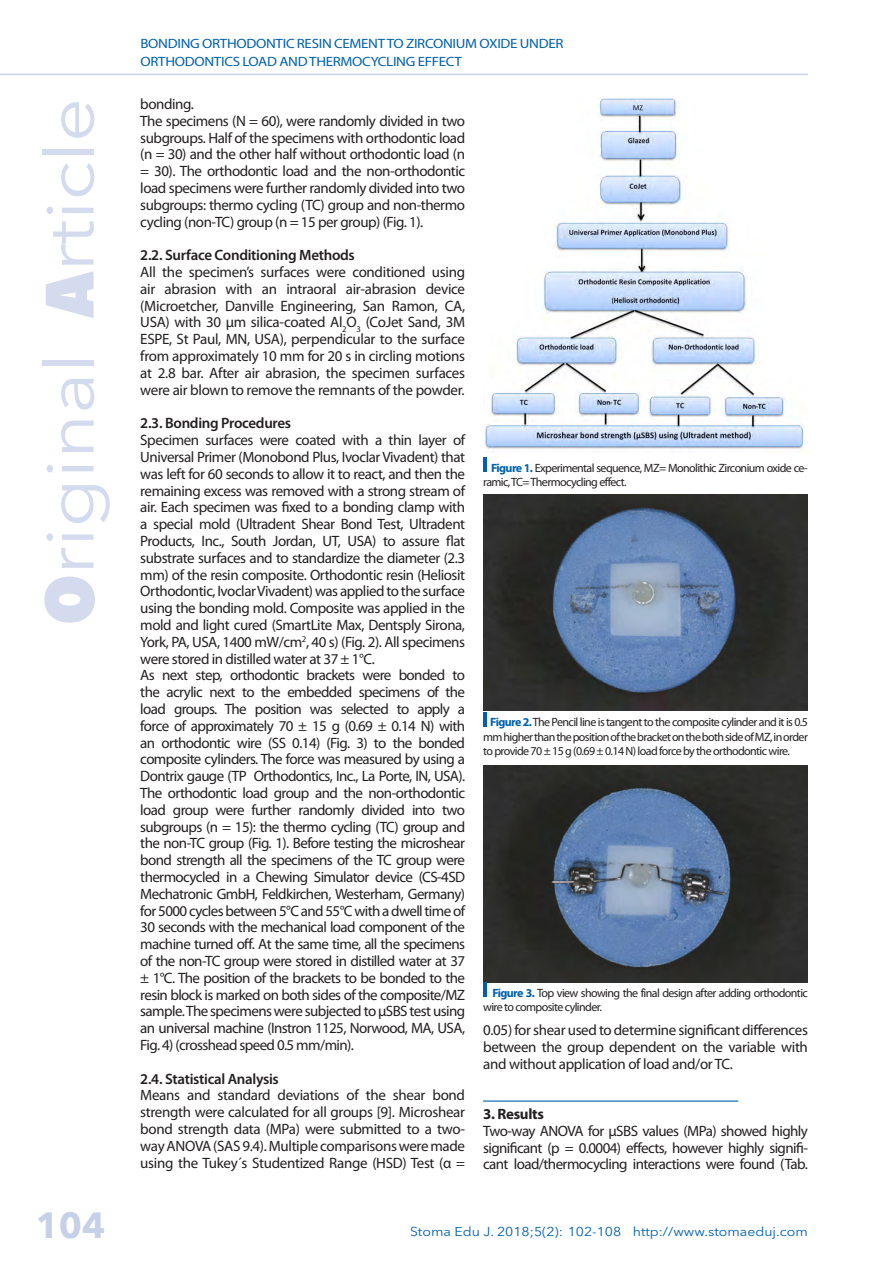
<style>
.page{position:relative;width:893px;height:1263px;background:#fff}
.page>*{position:absolute;margin:0;border:0;box-sizing:border-box;transform-origin:0 0}
.t1{font:67.5px "Avenir Next LT Pro";color:#d4dbee;scale:1.15 1}
.t2{font:700 36px "Avenir Next LT Pro";color:#c7d0e9}
.Paragraph{font:15px/16.8px "Myriad Pro";letter-spacing:-.03em;color:#231f20;text-align:justify}
.Paragraph-2{font:600 15px "Myriad Pro";letter-spacing:-.02em;color:#231f20}
.Paragraph-3{font:700 15px "Myriad Pro";letter-spacing:-.02em;color:#231f20}
.t3{font:13.5px "Myriad Pro";letter-spacing:-.02em;color:#0160ae;scale:1.11 1}
.t4{font:12.75px "Avenir Next LT Pro";color:#0160ae;scale:1.11 1}
.t5{font:12px/14.4px "Myriad Pro";letter-spacing:-.05em;color:#231f20}
.s1{font-weight:800;font-stretch:condensed}
.s2{font-weight:700;color:#0160ae}
</style>
<div class="page">
<hr style="left:0;top:74px;width:808px;height:1px;background:#c7d0e9">
<img style="left:485px;top:98px;width:323px;height:354px">
<hr style="left:483px;top:457px;width:4px;height:14px;background:#0160ae">
<img style="left:483px;top:494px;width:325px;height:216px">
<hr style="left:483px;top:712px;width:4px;height:14px;background:#0160ae">
<img style="left:483px;top:766px;width:325px;height:216px">
<hr style="left:483px;top:982px;width:4px;height:14px;background:#0160ae">
<hr style="left:483px;top:1100px;width:255px;height:1px;background:#0160ae">
<p class="t3" style="left:140px;top:36px;width:383px">BONDING ORTHODONTIC RESIN CEMENT TO ZIRCONIUM OXIDE UNDER</p>
<p class="t3" style="left:140px;top:54px;width:291px">ORTHODONTICS LOAD AND THERMOCYCLING EFFECT</p>
<p class="t1" style="left:30px;top:624px;width:459px;rotate:-90deg"><span class="s1">O</span>riginal <span class="s1">A</span>rticle</p>
<p class="Paragraph" style="left:140px;top:95px;width:55px">bonding.</p>
<p class="Paragraph" style="left:140px;top:112px;width:326px">The specimens (N = 60), were randomly divided in two subgroups. Half of the specimens with orthodontic load (n = 30) and the other half without orthodontic load (n = 30). The orthodontic load and the non-orthodontic load specimens were further randomly divided into two subgroups: thermo cycling (TC) group and non-thermo cycling (non-TC) group (n = 15 per group) (Fig. 1).</p>
<p class="Paragraph-2" style="left:140px;top:246px;width:216px">2.2. Surface Conditioning Methods</p>
<p class="Paragraph" style="left:140px;top:263px;width:326px">All the specimen’s surfaces were conditioned using air abrasion with an intraoral air-abrasion device (Microetcher, Danville Engineering, San Ramon, CA, USA) with 30 μm silica-coated Al<sub>2</sub>O<sub>3</sub> (CoJet Sand, 3M ESPE, St Paul, MN, USA), perpendicular to the surface from approximately 10 mm for 20 s in circling motions at 2.8 bar. After air abrasion, the specimen surfaces were air blown to remove the remnants of the powder.</p>
<p class="Paragraph-2" style="left:140px;top:414px;width:152px">2.3. Bonding Procedures</p>
<p class="Paragraph" style="left:140px;top:431px;width:326px">Specimen surfaces were coated with a thin layer of Universal Primer (Monobond Plus, Ivoclar Vivadent) that was left for 60 seconds to allow it to react, and then the remaining excess was removed with a strong stream of air. Each specimen was fixed to a bonding clamp with a special mold (Ultradent Shear Bond Test, Ultradent Products, Inc., South Jordan, UT, USA) to assure flat substrate surfaces and to standardize the diameter (2.3 mm) of the resin composite. Orthodontic resin (Heliosit Orthodontic, Ivoclar Vivadent) was applied to the surface using the bonding mold. Composite was applied in the mold and light cured (SmartLite Max, Dentsply Sirona, York, PA, USA, 1400 mW/cm<sup>2</sup>, 40 s) (Fig. 2). All specimens were stored in distilled water at 37 ± 1°C.</p>
<p class="Paragraph" style="left:140px;top:667px;width:326px">As next step, orthodontic brackets were bonded to the acrylic next to the embedded specimens of the load groups. The position was selected to apply a force of approximately 70 ± 15 g (0.69 ± 0.14 N) with an orthodontic wire (SS 0.14) (Fig. 3) to the bonded composite cylinders. The force was measured by using a Dontrix gauge (TP Orthodontics, Inc., La Porte, IN, USA).<br>The orthodontic load group and the non-orthodontic load group were further randomly divided into two subgroups (n = 15): the thermo cycling (TC) group and the non-TC group (Fig. 1). Before testing the microshear bond strength all the specimens of the TC group were thermocycled in a Chewing Simulator device (CS-4SD Mechatronic GmbH, Feldkirchen, Westerham, Germany) for 5000 cycles between 5°C and 55°C with a dwell time of 30 seconds with the mechanical load component of the machine turned off. At the same time, all the specimens of the non-TC group were stored in distilled water at 37 ± 1°C. The position of the brackets to be bonded to the resin block is marked on both sides of the composite/MZ sample. The specimens were subjected to µSBS test using an universal machine (Instron 1125, Norwood, MA, USA, Fig. 4) (crosshead speed 0.5 mm/min).</p>
<p class="Paragraph-2" style="left:140px;top:1069px;width:140px">2.4. Statistical Analysis</p>
<p class="Paragraph" style="left:140px;top:1087px;width:326px">Means and standard deviations of the shear bond strength were calculated for all groups [9]. Microshear bond strength data (MPa) were submitted to a two&shy;way ANOVA (SAS 9.4). Multiple comparisons were made using the Tukey´s Studentized Range (HSD) Test (α =</p>
<p class="t5" style="left:483px;top:460px;width:326px;text-indent:8px"><span class="s2">Figure 1.</span> Experimental sequence, MZ= Monolithic Zirconium oxide ce&shy;ramic, TC= Thermocycling effect.</p>
<p class="t5" style="left:483px;top:715px;width:326px;text-align:justify;text-indent:7px"><span class="s2">Figure 2.</span> The Pencil line is tangent to the composite cylinder and it is 0.5 mm higher than the position of the bracket on the both side of MZ, in order to provide 70 ± 15 g (0.69 ± 0.14 N) load force by the orthodontic wire.</p>
<p class="t5" style="left:483px;top:985px;width:326px;text-indent:9px"><span class="s2">Figure 3.</span> Top view showing the final design after adding orthodontic wire to composite cylinder.</p>
<p class="Paragraph" style="left:483px;top:1021px;width:326px">0.05) for shear used to determine significant differences between the group dependent on the variable with and without application of load and/or TC.</p>
<p class="Paragraph-3" style="left:483px;top:1105px;width:62px">3. Results</p>
<p class="Paragraph" style="left:483px;top:1122px;width:326px">Two-way ANOVA for µSBS values (MPa) showed highly significant (p = 0.0004) effects, however highly signifi&shy;cant load/thermocycling interactions were found (Tab.</p>
<h2 class="t2" style="left:36px;top:1204px;width:71px">104</h2>
<p class="t4" style="left:410px;top:1223px;width:192px">Stoma Edu J. 2018;5(2): 102-108</p>
<p class="t4" style="left:633px;top:1223px;width:159px">http://www.stomaeduj.com</p>
</div>
